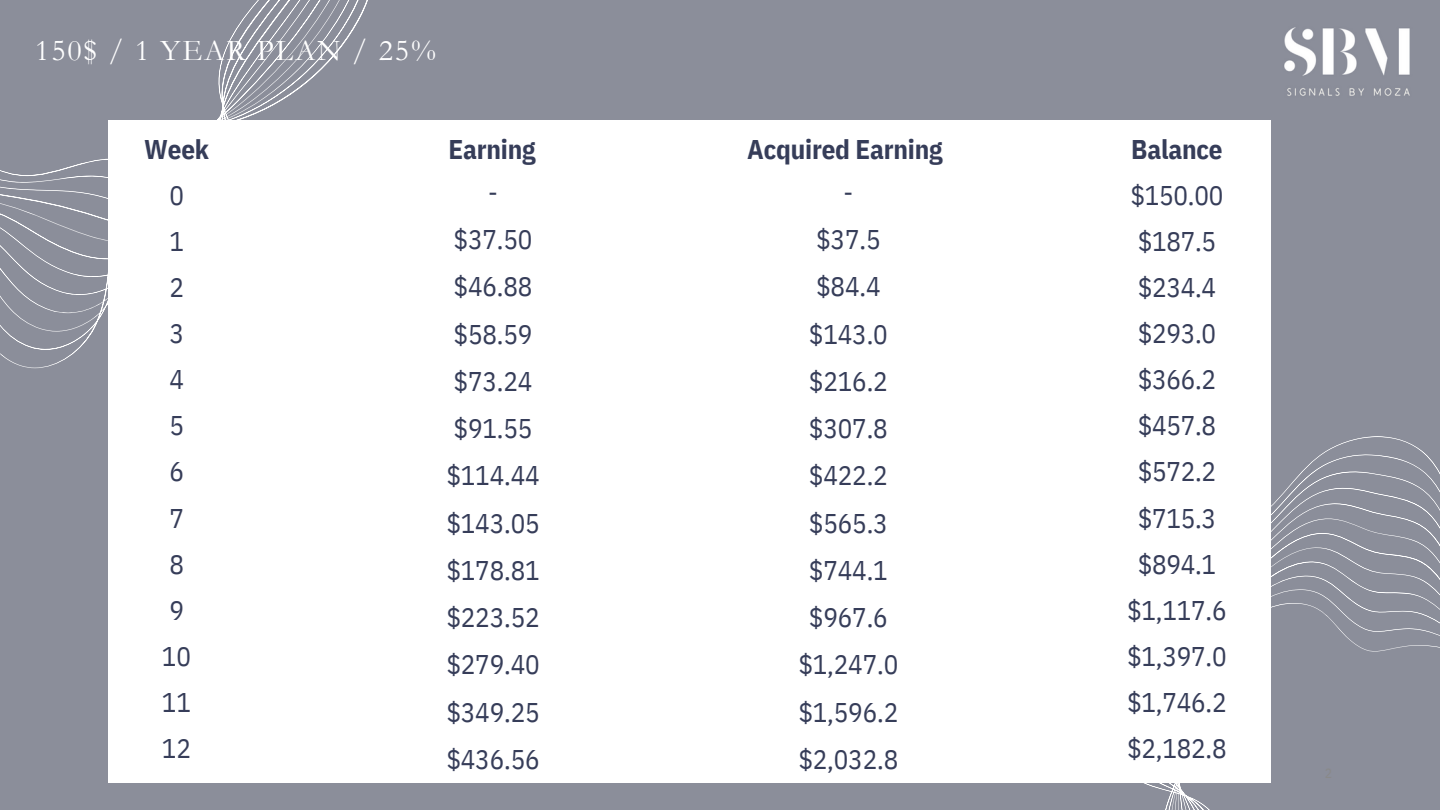
<style>
.page{position:relative;width:1440px;height:810px;background:#8b8e9a}
.page>*{position:absolute;margin:0;border:0;box-sizing:border-box;transform-origin:0 0}
.t1{font:30.45px "Garamond";letter-spacing:.06em;color:#fff}
.t2{font:27px/47.2px "IBM Plex Sans Cond";letter-spacing:-.005em;color:#363d59;text-align:center}
.t3{font:700 27px/46.2px "IBM Plex Sans Cond";letter-spacing:-.01em;color:#363d59;text-align:center}
.s1{font-weight:400}
</style>
<div class="page">
<div style="left:108px;top:120px;width:1162px;height:662px;background:#fff"></div>
<svg style="left:932px;top:330px;width:508px;height:480px"></svg>
<svg style="left:0;top:0;width:368px;height:368px"></svg>
<img style="left:1284px;top:27px;width:126px;height:69px">
<p class="t1" style="left:35px;top:33px;width:402px">150$ / 1 YEAR PLAN / 25%</p>
<h1 class="t3" style="left:144px;top:125px;width:66px">Week<br><span class="s1">0</span></h1>
<p class="t2" style="left:169px;top:217px;width:16px">1</p>
<p class="t2" style="left:169px;top:263px;width:16px">2</p>
<h2 class="t2" style="left:169px;top:309px;width:16px">3</h2>
<p class="t2" style="left:169px;top:355px;width:16px">4</p>
<p class="t2" style="left:169px;top:402px;width:16px">5</p>
<h2 class="t2" style="left:169px;top:448px;width:16px">6</h2>
<p class="t2" style="left:169px;top:494px;width:16px">7</p>
<p class="t2" style="left:169px;top:540px;width:16px">8</p>
<p class="t2" style="left:169px;top:586px;width:16px">9</p>
<p class="t2" style="left:162px;top:632px;width:31px">10</p>
<p class="t2" style="left:162px;top:678px;width:31px">11</p>
<p class="t2" style="left:162px;top:724px;width:31px">12</p>
<p class="t3" style="left:448px;top:125px;width:89px">Earning</p>
<p class="t2" style="left:488px;top:168px;width:11px">-</p>
<p class="t2" style="left:446px;top:215px;width:95px;text-align:left">$37.50 $46.88 $58.59 $73.24 $91.55 $114.44 $143.05 $178.81 $223.52 $279.40 $349.25 $436.56</p>
<p class="t3" style="left:747px;top:125px;width:197px">Acquired Earning</p>
<p class="t3" style="left:1131px;top:125px;width:94px;text-align:left">Balance <span class="s1">$150.00</span></p>
<p class="t2" style="left:1127px;top:218px;width:101px;line-height:46.2px">$187.5 $234.4 $293.0 $366.2 $457.8 $572.2 $715.3 $894.1 $1,117.6 $1,397.0 $1,746.2 $2,182.8</p>
<p class="t2" style="left:844px;top:168px;width:11px">-</p>
<p class="t2" style="left:798px;top:215px;width:101px">$37.5 $84.4 $143.0 $216.2 $307.8 $422.2 $565.3 $744.1 $967.6 $1,247.0 $1,596.2 $2,032.8</p>
</div>
